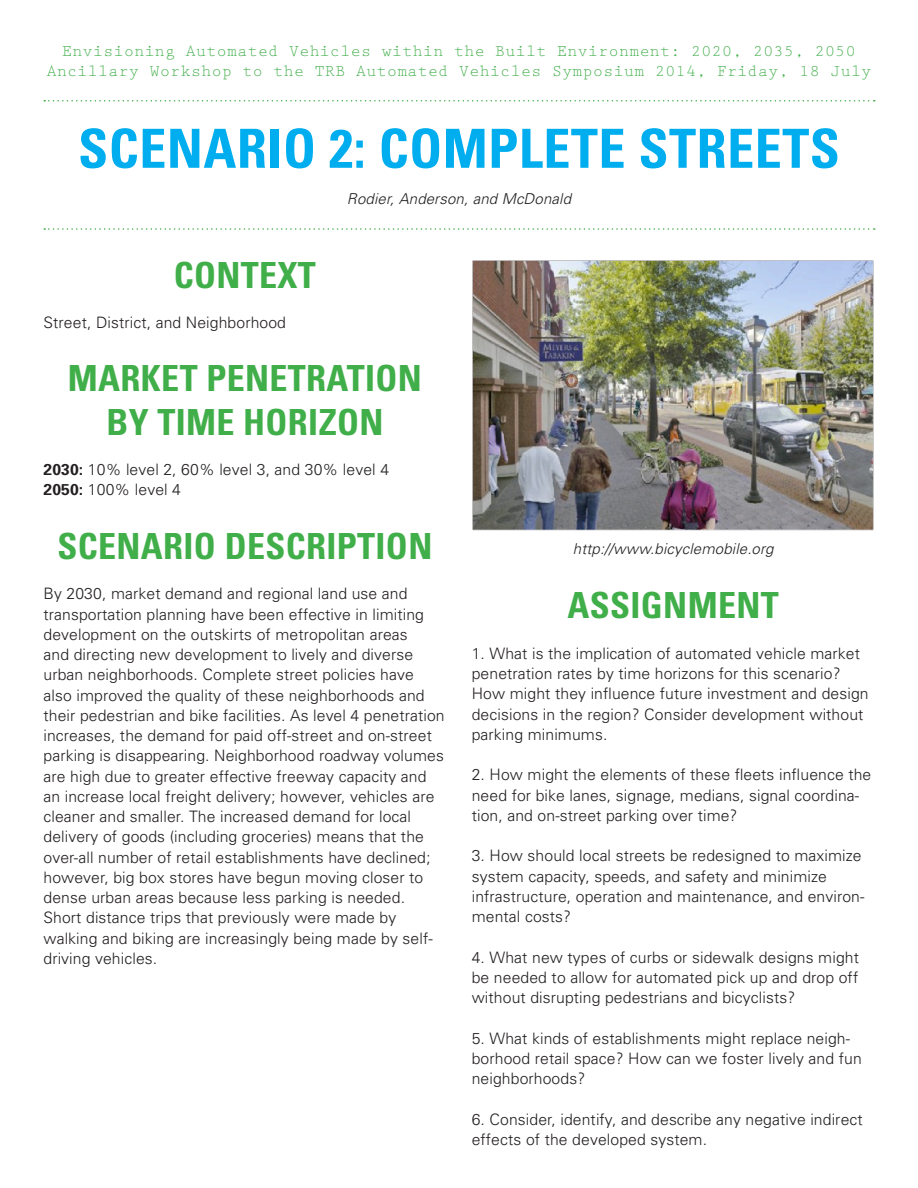
<style>
.page{position:relative;width:918px;height:1188px;background:#fff}
.page>*{position:absolute;margin:0;border:0;box-sizing:border-box;transform-origin:0 0}
.t1{font:700 condensed 54px "Univers";letter-spacing:.01em;color:#00aeef}
.sub_head{font:700 condensed 36px/43.2px "Univers";letter-spacing:.01em;color:#40ae49;text-align:center}
.t2{font:16.5px "Prestige Elite";letter-spacing:.025em;color:#40ae49}
.body{font:300 15.75px/20.2px "Univers";letter-spacing:.005em;color:#231f20}
.t3{font:italic 300 15px "Univers";letter-spacing:.01em;color:#231f20}
.s1{font-weight:700}
</style>
<div class="page">
<svg style="left:44px;top:100px;width:831px;height:2px"></svg>
<svg style="left:44px;top:228px;width:831px;height:2px"></svg>
<img style="left:473px;top:260px;width:400px;height:270px">
<p class="t2" style="left:62px;top:39px;width:795px">Envisioning Automated Vehicles within the Built Environment: 2020, 2035, 2050</p>
<p class="t2" style="left:47px;top:59px;width:826px">Ancillary Workshop to the TRB Automated Vehicles Symposium 2014, Friday, 18 July</p>
<p class="t1" style="left:78px;top:115px;width:763px">SCENARIO 2: COMPLETE STREETS</p>
<p class="t3" style="left:347px;top:189px;width:226px">Rodier, Anderson, and McDonald</p>
<p class="sub_head" style="left:174px;top:253px;width:144px">CONTEXT</p>
<p class="body" style="left:44px;top:312px;width:244px">Street, District, and Neighborhood</p>
<p class="sub_head" style="left:68px;top:356px;width:356px">MARKET PENETRATION<br>BY TIME HORIZON</p>
<p class="body" style="left:44px;top:459px;width:347px"><span class="s1">2030:</span> 10% level 2, 60% level 3, and 30% level 4</p>
<p class="body" style="left:44px;top:479px;width:139px"><span class="s1">2050:</span> 100% level 4</p>
<p class="sub_head" style="left:57px;top:524px;width:376px">SCENARIO DESCRIPTION</p>
<p class="body" style="left:44px;top:583px;width:403px">By 2030, market demand and regional land use and transportation planning have been effective in limiting development on the outskirts of metropolitan areas<br>and directing new development to lively and diverse urban neighborhoods. Complete street policies have also improved the quality of these neighborhoods and their pedestrian and bike facilities. As level 4 penetration increases, the demand for paid off-street and on-street parking is disappearing. Neighborhood roadway volumes are high due to greater effective freeway capacity and an increase local freight delivery; however, vehicles are cleaner and smaller. The increased demand for local delivery of goods (including groceries) means that the over-all number of retail establishments have declined; however, big box stores have begun moving closer to dense urban areas because less parking is needed.<br>Short distance trips that previously were made by walking and biking are increasingly being made by self&shy;driving vehicles.</p>
<p class="sub_head" style="left:567px;top:583px;width:213px">ASSIGNMENT</p>
<p class="t3" style="left:573px;top:540px;width:202px">http://www.bicyclemobile.org</p>
<p class="body" style="left:472px;top:643px;width:398px">1. What is the implication of automated vehicle market penetration rates by time horizons for this scenario?<br>How might they influence future investment and design decisions in the region? Consider development without parking minimums.</p>
<p class="body" style="left:472px;top:764px;width:401px">2. How might the elements of these fleets influence the need for bike lanes, signage, medians, signal coordina&shy;tion, and on-street parking over time?</p>
<p class="body" style="left:472px;top:845px;width:394px">3. How should local streets be redesigned to maximize system capacity, speeds, and safety and minimize infrastructure, operation and maintenance, and environ&shy;mental costs?</p>
<p class="body" style="left:472px;top:946px;width:389px;text-align:justify">4. What new types of curbs or sidewalk designs might be needed to allow for automated pick up and drop off without disrupting pedestrians and bicyclists?</p>
<p class="body" style="left:472px;top:1027px;width:392px">5. What kinds of establishments might replace neigh&shy;borhood retail space? How can we foster lively and fun neighborhoods?</p>
<p class="body" style="left:472px;top:1108px;width:393px">6. Consider, identify, and describe any negative indirect effects of the developed system.</p>
</div>
